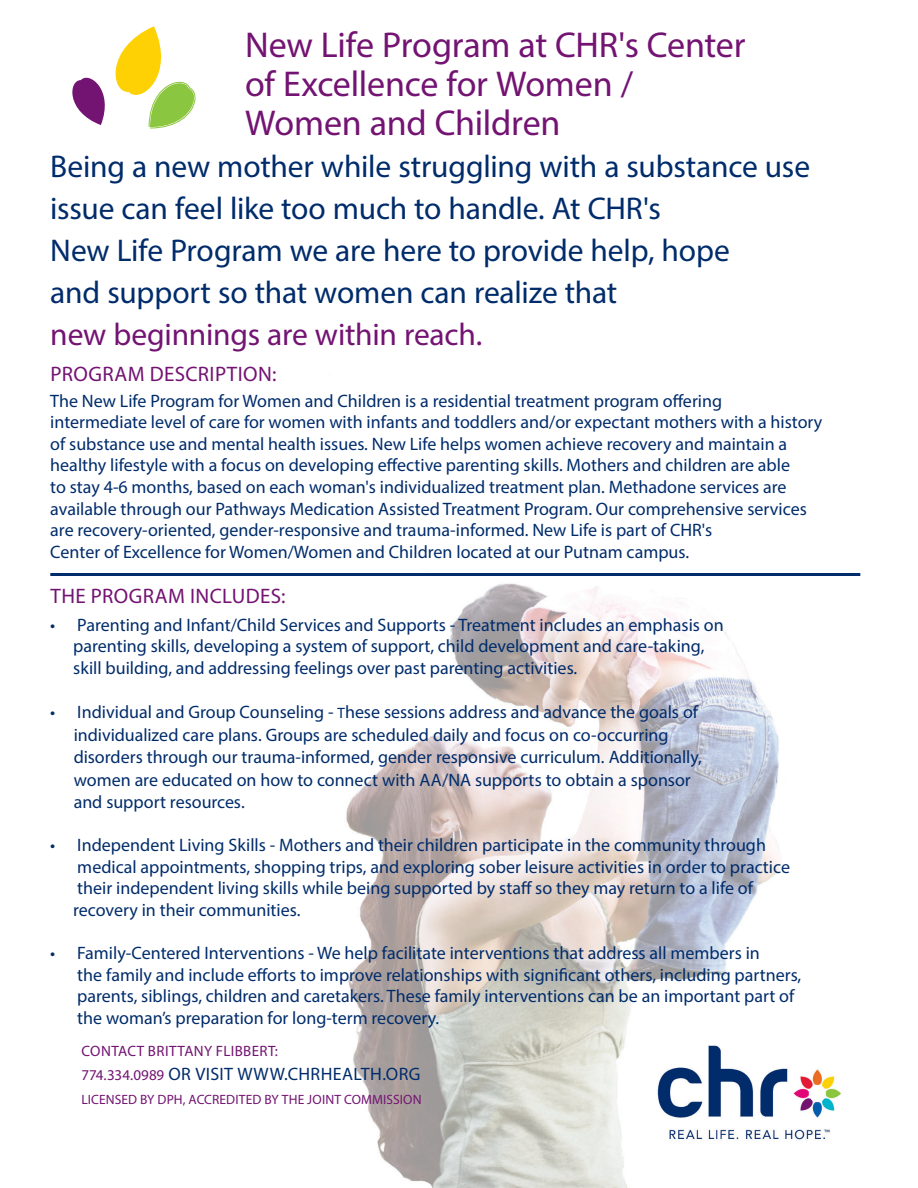
<style>
.page{position:relative;width:918px;height:1188px;background:#fff}
.page>*{position:absolute;margin:0;border:0;box-sizing:border-box;transform-origin:0 0}
.t1{font:36px/39px "Myriad Pro";letter-spacing:-.005em;color:#731372}
.t2{font:31.5px/42px "Myriad Pro";letter-spacing:-.01em;color:#002c6b}
.t3{font:31.5px "Myriad Pro";letter-spacing:-.01em;color:#731372}
.t4{font:21px "Myriad Pro";letter-spacing:.02em;color:#731372}
.t5{font:18px/21.6px "Myriad Pro";color:#002c6b}
.t6{font:18px "Myriad Pro";letter-spacing:.025em;color:#002c6b}
.t7{font:15px "Myriad Pro";letter-spacing:.025em;color:#731372}
.t8{font:13.5px "Myriad Pro";letter-spacing:.005em;color:#731372}
.s1{font-size:15px}
.s2{font-size:15px;color:#731372}
</style>
<div class="page">
<img style="left:346px;top:583px;width:435px;height:605px">
<hr style="left:50px;top:573px;width:810px;height:3px;background:#002c6b">
<svg style="left:72px;top:26px;width:124px;height:103px"></svg>
<img style="left:653px;top:1043px;width:189px;height:99px">
<h1 class="t1" style="left:245px;top:25px;width:502px">New Life Program at CHR's Center of Excellence for Women /<br>Women and Children</h1>
<h2 class="t2" style="left:50px;top:145px;width:761px">Being a new mother while struggling with a substance use issue can feel like too much to handle. At CHR's<br>New Life Program we are here to provide help, hope<br>and support so that women can realize that</h2>
<h2 class="t3" style="left:50px;top:315px;width:434px">new beginnings are within reach.</h2>
<p class="t4" style="left:51px;top:361px;width:227px">PROGRAM DESCRIPTION:</p>
<p class="t5" style="left:50px;top:389px;width:774px">The New Life Program for Women and Children is a residential treatment program offering intermediate level of care for women with infants and toddlers and/or expectant mothers with a history of substance use and mental health issues. New Life helps women achieve recovery and maintain a healthy lifestyle with a focus on developing effective parenting skills. Mothers and children are able<br>to stay 4-6 months, based on each woman's individualized treatment plan. Methadone services are available through our Pathways Medication Assisted Treatment Program. Our comprehensive services are recovery-oriented, gender-responsive and trauma-informed. New Life is part of CHR's<br>Center of Excellence for Women/Women and Children located at our Putnam campus.</p>
<p class="t4" style="left:51px;top:583px;width:236px">THE PROGRAM INCLUDES:</p>
<p class="t5" style="left:73px;top:614px;width:652px;text-indent:-23px">• Parenting and Infant/Child Services and Supports - Treatment includes an emphasis on parenting skills, developing a system of support, child development and care-taking, skill building, and addressing feelings over past parenting activities.</p>
<p class="t5" style="left:74px;top:700px;width:630px;line-height:22.5px;text-indent:-23px">• Individual and Group Counseling - <span class="s1">T</span>hese sessions address and advance the goals of individualized care plans. Groups are scheduled daily and focus on co-occurring disorders through our trauma-informed, gender responsive curriculum. Additionally, women are educated on how to connect with AA/NA supports to obtain a sponsor and support resources.</p>
<p class="t5" style="left:73px;top:834px;width:718px;text-indent:-23px">• Independent Living Skills - Mothers and their children participate in the community through medical appointments, shopping trips, and exploring sober leisure activities in order to practice their independent living skills while being supported by staff so they may return to a life of recovery in their communities.</p>
<p class="t5" style="left:77px;top:942px;width:726px;text-indent:-27px">• Family-Centered Interventions - We help facilitate interventions that address all members in<br>the family and include efforts to improve relationships with significant others, including partners, parents, siblings, children and caretakers. These family interventions can be an important part of the woman’s preparation for long-term recovery.</p>
<p class="t7" style="left:82px;top:1042px;width:198px">CONTACT BRITTANY FLIBBERT:</p>
<p class="t6" style="left:81px;top:1063px;width:340px"><span class="s2">774.334.0989</span> OR VISIT WWW.CHRHEALTH.ORG</p>
<p class="t8" style="left:81px;top:1091px;width:342px">LICENSED BY DPH, ACCREDITED BY THE JOINT COMMISSION</p>
</div>
